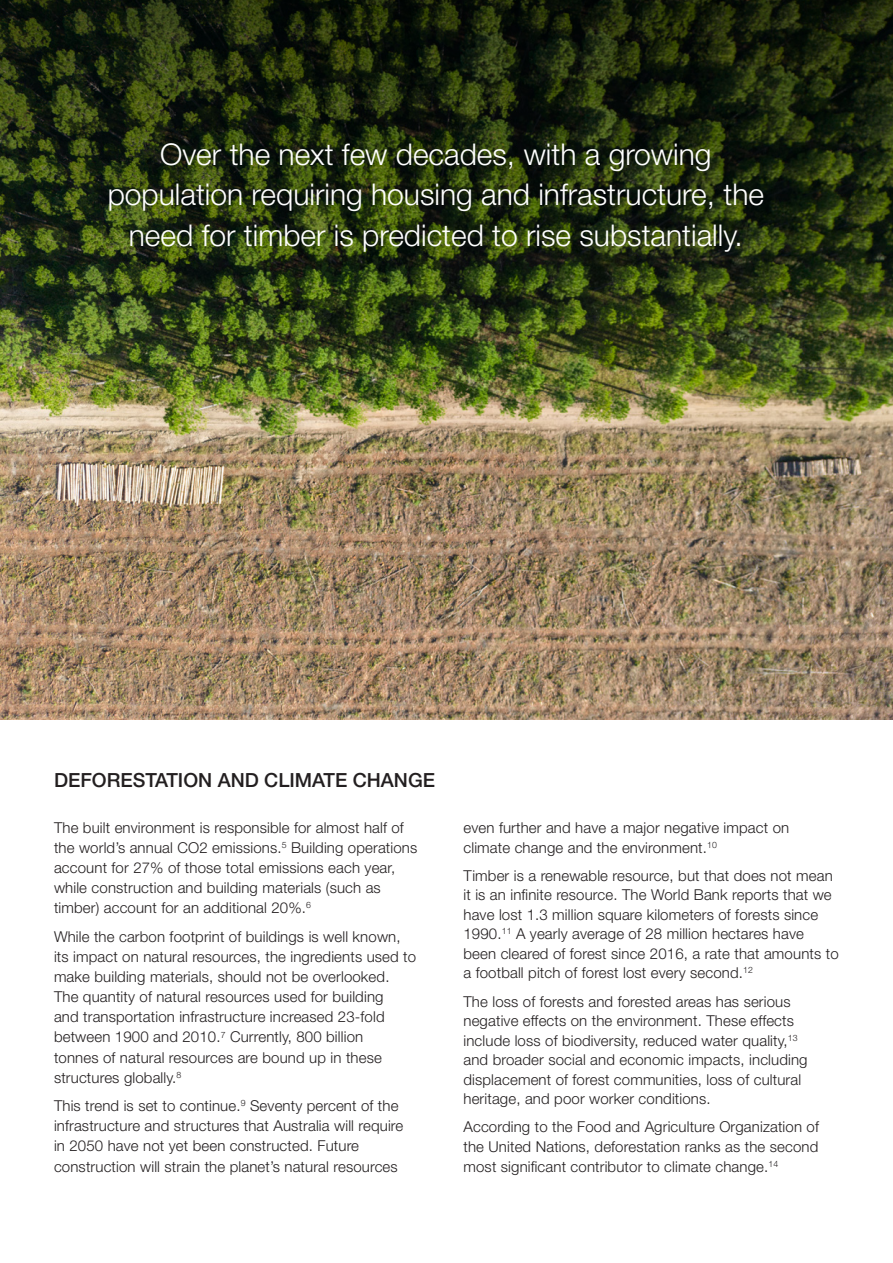
<style>
.page{position:relative;width:893px;height:1263px;background:#fff}
.page>*{position:absolute;margin:0;border:0;box-sizing:border-box;transform-origin:0 0}
.BC_Helvetica{font:300 30px/40.5px "Helvetica Neue LT Std";color:#fff;text-align:center}
.BC_Helvetica-2{font:500 19.5px "Helvetica Neue LT Std";color:#231f20}
.BC_Helvetica-3{font:300 15px/20.1px "Helvetica Neue LT Std";letter-spacing:.01em;color:#231f20}
</style>
<div class="page">
<img style="left:0;top:406px;width:893px;height:314px">
<img style="left:0;top:0;width:893px;height:406px">
<p class="BC_Helvetica" style="left:108px;top:133px;width:658px">Over the next few decades, with a growing population requiring housing and infrastructure, the need for timber is predicted to rise substantially.</p>
<p class="BC_Helvetica-2" style="left:54px;top:769px;width:383px">DEFORESTATION AND CLIMATE CHANGE</p>
<p class="BC_Helvetica-3" style="left:54px;top:817px;width:365px">The built environment is responsible for almost half of the world’s annual CO2 emissions.<sup>5</sup> Building operations account for 27% of those total emissions each year, while construction and building materials (such as timber) account for an additional 20%.<sup>6</sup></p>
<p class="BC_Helvetica-3" style="left:54px;top:926px;width:364px">While the carbon footprint of buildings is well known, its impact on natural resources, the ingredients used to make building materials, should not be overlooked.<br>The quantity of natural resources used for building<br>and transportation infrastructure increased 23-fold between 1900 and 2010.<sup>7</sup> Currently, 800 billion<br>tonnes of natural resources are bound up in these structures globally.<sup>8</sup></p>
<p class="BC_Helvetica-3" style="left:54px;top:1095px;width:351px">This trend is set to continue.<sup>9</sup> Seventy percent of the infrastructure and structures that Australia will require in 2050 have not yet been constructed. Future construction will strain the planet’s natural resources</p>
<p class="BC_Helvetica-3" style="left:463px;top:818px;width:327px;line-height:19.5px">even further and have a major negative impact on climate change and the environment.<sup>10</sup></p>
<p class="BC_Helvetica-3" style="left:463px;top:865px;width:377px;line-height:19.5px">Timber is a renewable resource, but that does not mean it is an infinite resource. The World Bank reports that we have lost 1.3 million square kilometers of forests since 1990.<sup>11</sup> A yearly average of 28 million hectares have been cleared of forest since 2016, a rate that amounts to a football pitch of forest lost every second.<sup>12</sup></p>
<p class="BC_Helvetica-3" style="left:463px;top:991px;width:346px;line-height:19.5px">The loss of forests and forested areas has serious negative effects on the environment. These effects include loss of biodiversity, reduced water quality,<sup>13 </sup>and broader social and economic impacts, including displacement of forest communities, loss of cultural heritage, and poor worker conditions.</p>
<p class="BC_Helvetica-3" style="left:463px;top:1117px;width:357px;line-height:19.5px;text-align:justify">According to the Food and Agriculture Organization of the United Nations, deforestation ranks as the second most significant contributor to climate change.<sup>14</sup></p>
</div>
